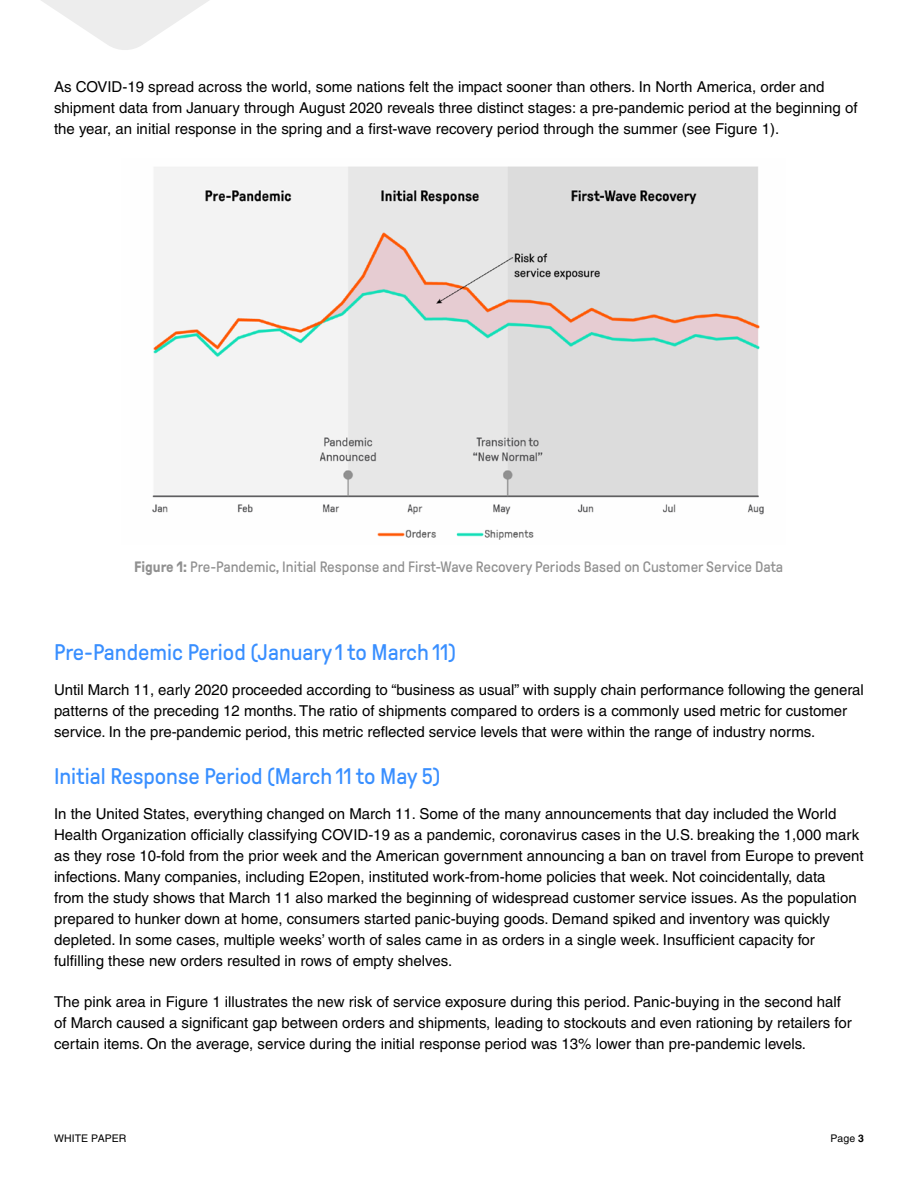
<style>
.page{position:relative;width:918px;height:1188px;background:#fff}
.page>*{position:absolute;margin:0;border:0;box-sizing:border-box;transform-origin:0 0}
.Head1-green{font:22.5px "GT Pressura Pro";color:#398fff}
.Copy-text{font:15px/21px "Helvetica LT Pro";color:#000}
.t1{font:15px "GT Pressura Pro";color:#909090}
.t2{font:10.5px "Helvetica LT Pro";letter-spacing:.01em;color:#000}
.s1{font-weight:700}
</style>
<div class="page">
<img style="left:152px;top:166px;width:612px;height:374px">
<svg style="left:41px;top:0;width:168px;height:50px"></svg>
<p class="Copy-text" style="left:54px;top:76px;width:805px">As COVID-19 spread across the world, some nations felt the impact sooner than others. In North America, order and shipment data from January through August 2020 reveals three distinct stages: a pre-pandemic period at the beginning of the year, an initial response in the spring and a first-wave recovery period through the summer (see Figure 1).</p>
<p class="t1" style="left:134px;top:559px;width:650px"><span class="s1">Figure 1:</span> Pre-Pandemic, Initial Response and First-Wave Recovery Periods Based on Customer Service Data</p>
<p class="Head1-green" style="left:54px;top:641px;width:404px">Pre-Pandemic Period (January 1 to March 11)</p>
<p class="Copy-text" style="left:54px;top:679px;width:811px">Until March 11, early 2020 proceeded according to “business as usual” with supply chain performance following the general patterns of the preceding 12 months. The ratio of shipments compared to orders is a commonly used metric for customer service. In the pre-pandemic period, this metric reflected service levels that were within the range of industry norms.</p>
<p class="Head1-green" style="left:54px;top:764px;width:388px">Initial Response Period (March 11 to May 5)</p>
<p class="Copy-text" style="left:54px;top:803px;width:811px">In the United States, everything changed on March 11. Some of the many announcements that day included the World Health Organization officially classifying COVID-19 as a pandemic, coronavirus cases in the U.S. breaking the 1,000 mark as they rose 10-fold from the prior week and the American government announcing a ban on travel from Europe to prevent infections. Many companies, including E2open, instituted work-from-home policies that week. Not coincidentally, data<br>from the study shows that March 11 also marked the beginning of widespread customer service issues. As the population prepared to hunker down at home, consumers started panic-buying goods. Demand spiked and inventory was quickly depleted. In some cases, multiple weeks’ worth of sales came in as orders in a single week. Insufficient capacity for fulfilling these new orders resulted in rows of empty shelves.</p>
<p class="Copy-text" style="left:54px;top:991px;width:799px">The pink area in Figure 1 illustrates the new risk of service exposure during this period. Panic-buying in the second half of March caused a significant gap between orders and shipments, leading to stockouts and even rationing by retailers for certain items. On the average, service during the initial response period was 13% lower than pre-pandemic levels.</p>
<p class="t2" style="left:54px;top:1132px;width:74px">WHITE PAPER</p>
<p class="t2" style="left:830px;top:1132px;width:35px">Page <span class="s1">3</span></p>
</div>
